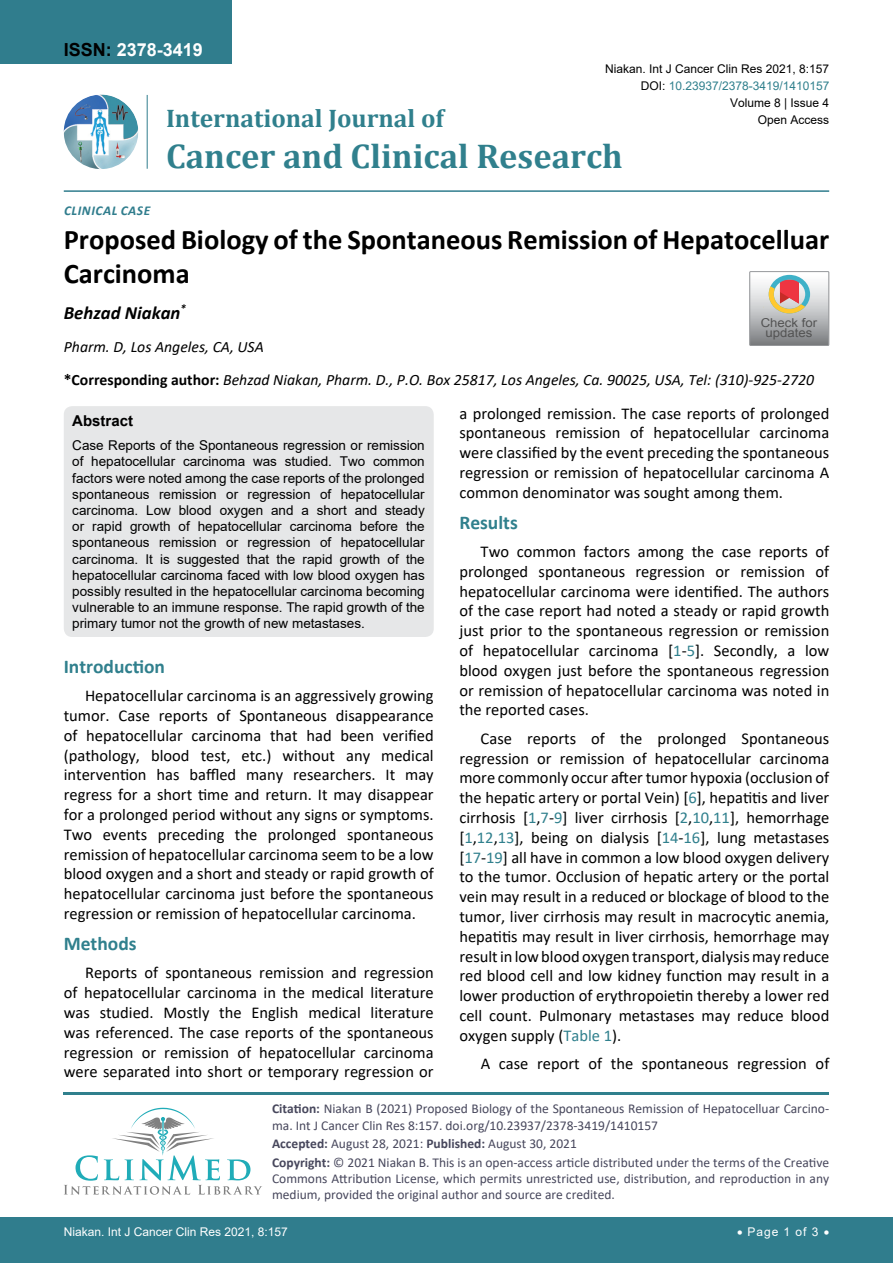
<style>
.page{position:relative;width:893px;height:1263px;background:#fff}
.page>*{position:absolute;margin:0;border:0;box-sizing:border-box;transform-origin:0 0}
.t1{font:700 34.5px "Cambria";color:#30808d}
.t2{font:700 28.5px/34.5px "Calibri";color:#000}
.t3{font:700 25.5px "Cambria";color:#30808d}
.t4{font:700 19.5px "Calibri";color:#30808d}
.t5{font:italic 700 18.75px "Calibri";color:#000}
.t6{font:700 18px "Arial";color:#fff}
.t7{font:16.5px/19.8px "Calibri";color:#000;text-align:justify}
.t8{font:italic 15.75px/33px "Calibri";color:#000}
.t9{font:700 15px "Arial";color:#000}
.t10{font:13.5px/16.2px "Arial";color:#000;text-align:justify}
.t11{font:13.5px/16.2px "Calibri";color:#47475c}
.t12{font:italic 700 13.5px "Calibri";letter-spacing:.04em;color:#307d8d}
.t13{font:12.3px/10.5px "Arial";color:#535353;text-align:center;scale:1.08 1}
.t14{font:12px "Arial";color:#000}
.t15{font:12px "Arial";color:#fff}
.t16{font:12px "Arial";color:#30808d}
.s1{color:#000}
.s2{font-weight:700;font-style:normal}
.s3{color:#30808d}
.s4{font-weight:700}
</style>
<div class="page">
<img style="left:64px;top:95px;width:74px;height:74px;border-radius:37px">
<hr style="left:147px;top:95px;width:1px;height:74px;background:#307d8d">
<hr style="left:64px;top:190px;width:765px;height:2px;background:#307d8d">
<hr style="left:64px;top:1092px;width:765px;height:3px;background:#30808d">
<svg style="left:64px;top:1108px;width:198px;height:87px"></svg>
<div style="left:0;top:1217px;width:893px;height:46px;background:#307d8d"></div>
<div style="left:0;top:0;width:231px;height:64px;background:#307d8d"></div>
<div style="left:64px;top:406px;width:370px;height:231px;background:#e6e7e8;border-radius:9px"></div>
<div style="left:749px;top:271px;width:80px;height:75px;border:1px solid #939598"></div>
<svg style="left:750px;top:272px;width:79px;height:73px;background:#beb7b4"></svg>
<p class="t6" style="left:64px;top:37px;width:141px"><span class="s1">ISSN:</span> 2378-3419</p>
<p class="t12" style="left:64px;top:201px;width:88px">Clinical Case</p>
<p class="t14" style="left:605px;top:60px;width:226px">Niakan. Int J Cancer Clin Res 2021, 8:157</p>
<p class="t14" style="left:730px;top:95px;width:101px">Volume 8 | Issue 4</p>
<p class="t16" style="left:641px;top:77px;width:190px"><span class="s1">DOI:</span> 10.23937/2378-3419/1410157</p>
<h3 class="t3" style="left:166px;top:100px;width:279px">International Journal of</h3>
<h1 class="t1" style="left:166px;top:132px;width:458px">Cancer and Clinical Research</h1>
<p class="t14" style="left:758px;top:112px;width:73px">Open Access</p>
<h2 class="t2" style="left:64px;top:222px;width:767px">Proposed Biology of the Spontaneous Remission of Hepatocelluar<br>Carcinoma</h2>
<p class="t5" style="left:64px;top:299px;width:124px">Behzad Niakan<sup>*</sup></p>
<p class="t8" style="left:64px;top:329px;width:752px">Pharm. D, Los Angeles, CA, USA<br><span class="s2">*Corresponding author:</span> Behzad Niakan, Pharm. D., P.O. Box 25817, Los Angeles, Ca. 90025, USA, Tel: (310)-925-2720</p>
<p class="t9" style="left:72px;top:410px;width:62px">Abstract</p>
<p class="t10" style="left:72px;top:437px;width:354px">Case Reports of the Spontaneous regression or remission of hepatocellular carcinoma was studied. Two common factors were noted among the case reports of the prolonged spontaneous remission or regression of hepatocellular carcinoma. Low blood oxygen and a short and steady or rapid growth of hepatocellular carcinoma before the spontaneous remission or regression of hepatocellular carcinoma. It is suggested that the rapid growth of the hepatocellular carcinoma faced with low blood oxygen has possibly resulted in the hepatocellular carcinoma becoming vulnerable to an immune response. The rapid growth of the primary tumor not the growth of new metastases.</p>
<p class="t13" style="left:761px;top:317px;width:54px">Check for updates</p>
<p class="t7" style="left:459px;top:403px;width:371px">a prolonged remission. The case reports of prolonged spontaneous remission of hepatocellular carcinoma were classified by the event preceding the spontaneous regression or remission of hepatocellular carcinoma A common denominator was sought among them.</p>
<p class="t4" style="left:459px;top:508px;width:60px">Results</p>
<p class="t7" style="left:459px;top:541px;width:371px;text-indent:21px">Two common factors among the case reports of prolonged spontaneous regression or remission of hepatocellular carcinoma were identified. The authors of the case report had noted a steady or rapid growth just prior to the spontaneous regression or remission of hepatocellular carcinoma [<span class="s3">1</span>-<span class="s3">5</span>]. Secondly, a low blood oxygen just before the spontaneous regression or remission of hepatocellular carcinoma was noted in the reported cases.</p>
<p class="t7" style="left:459px;top:728px;width:371px;text-indent:21px">Case reports of the prolonged Spontaneous regression or remission of hepatocellular carcinoma more commonly occur after tumor hypoxia (occlusion of the hepatic artery or portal Vein) [<span class="s3">6</span>], hepatitis and liver cirrhosis [<span class="s3">1</span>,<span class="s3">7</span>-<span class="s3">9</span>] liver cirrhosis [<span class="s3">2</span>,<span class="s3">10</span>,<span class="s3">11</span>], hemorrhage [<span class="s3">1</span>,<span class="s3">12</span>,<span class="s3">13</span>], being on dialysis [<span class="s3">14</span>-<span class="s3">16</span>], lung metastases [<span class="s3">17</span>-<span class="s3">19</span>] all have in common a low blood oxygen delivery to the tumor. Occlusion of hepatic artery or the portal vein may result in a reduced or blockage of blood to the tumor, liver cirrhosis may result in macrocytic anemia, hepatitis may result in liver cirrhosis, hemorrhage may result in low blood oxygen transport, dialysis may reduce red blood cell and low kidney function may result in a lower production of erythropoietin thereby a lower red cell count. Pulmonary metastases may reduce blood oxygen supply (<span class="s3">Table 1</span>).</p>
<p class="t7" style="left:481px;top:1053px;width:350px">A case report of the spontaneous regression of</p>
<p class="t4" style="left:64px;top:653px;width:103px">Introduction</p>
<p class="t7" style="left:64px;top:685px;width:371px;text-indent:21px">Hepatocellular carcinoma is an aggressively growing tumor. Case reports of Spontaneous disappearance of hepatocellular carcinoma that had been verified (pathology, blood test, etc.) without any medical intervention has baffled many researchers. It may regress for a short time and return. It may disappear for a prolonged period without any signs or symptoms.<br>Two events preceding the prolonged spontaneous remission of hepatocellular carcinoma seem to be a low blood oxygen and a short and steady or rapid growth of hepatocellular carcinoma just before the spontaneous regression or remission of hepatocellular carcinoma.</p>
<p class="t4" style="left:64px;top:930px;width:74px">Methods</p>
<p class="t7" style="left:64px;top:962px;width:371px;text-indent:21px">Reports of spontaneous remission and regression of hepatocellular carcinoma in the medical literature was studied. Mostly the English medical literature was referenced. The case reports of the spontaneous regression or remission of hepatocellular carcinoma were separated into short or temporary regression or</p>
<p class="t11" style="left:272px;top:1100px;width:559px"><span class="s4">Citation:</span> Niakan B (2021) Proposed Biology of the Spontaneous Remission of Hepatocelluar Carcino&shy;ma. Int J Cancer Clin Res 8:157. doi.org/10.23937/2378-3419/1410157</p>
<p class="t11" style="left:272px;top:1134px;width:559px;line-height:18.6px"><span class="s4">Accepted:</span> August 28, 2021: <span class="s4">Published:</span> August 30, 2021<br><span class="s4">Copyright:</span> © 2021 Niakan B. This is an open-access article distributed under the terms of the Creative</p>
<p class="t11" style="left:272px;top:1170px;width:559px">Commons Attribution License, which permits unrestricted use, distribution, and reproduction in any medium, provided the original author and source are credited.</p>
<p class="t15" style="left:64px;top:1223px;width:226px">Niakan. Int J Cancer Clin Res 2021, 8:157</p>
<p class="t15" style="left:737px;top:1223px;width:94px">• Page 1 of 3 •</p>
</div>
